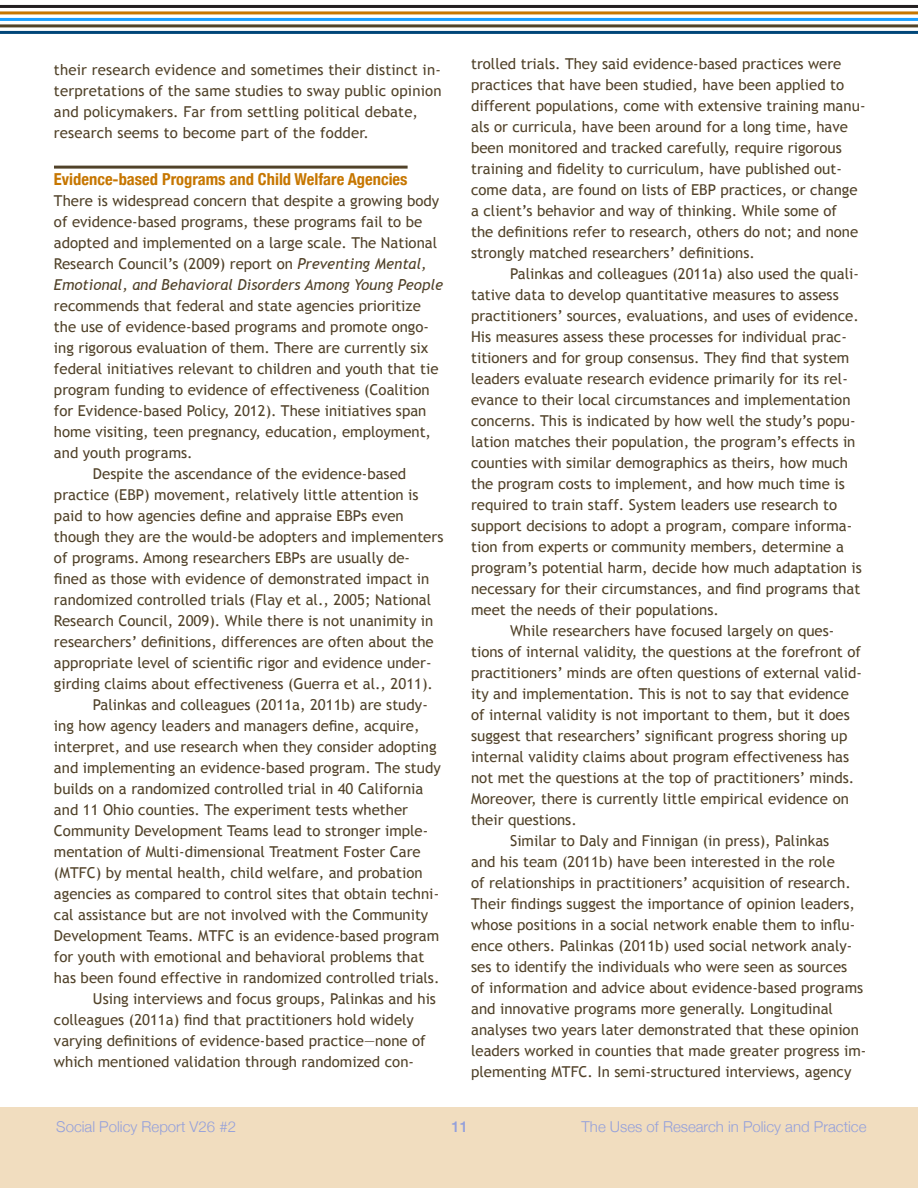
<style>
.page{position:relative;width:918px;height:1188px;background:#fff}
.page>*{position:absolute;margin:0;border:0;box-sizing:border-box;transform-origin:0 0}
.Subhead2{font:700 condensed 16.5px "Helvetica Neue";color:#c67600}
.BodyText{font:15px/21px "Trebuchet MS";color:#514229}
._1st_Para{font:15px/21px "Trebuchet MS";color:#514229}
.t1{font:300 15px "Helvetica Neue";color:#94a0db}
.t2{font:500 15px "Helvetica Neue";color:#94a0db}
.s1{font-style:italic}
</style>
<div class="page">
<div style="left:0;top:1107px;width:918px;height:81px;background:#f1ddbf"></div>
<hr style="left:0;top:5px;width:918px;height:3px;background:#231f20">
<hr style="left:0;top:11px;width:918px;height:3px;background:#c67600">
<hr style="left:0;top:18px;width:918px;height:3px;background:#1a9eff">
<hr style="left:0;top:24px;width:918px;height:3px;background:#514229">
<hr style="left:0;top:31px;width:918px;height:3px;background:#004679">
<hr style="left:54px;top:166px;width:354px;height:3px;background:#514229">
<p class="BodyText" style="left:54px;top:59px;width:389px">their research evidence and sometimes their distinct in&shy;terpretations of the same studies to sway public opinion and policymakers. Far from settling political debate, research seems to become part of the fodder.</p>
<p class="Subhead2" style="left:54px;top:165px;width:355px">Evidence-based Programs and Child Welfare Agencies</p>
<p class="_1st_Para" style="left:54px;top:190px;width:391px">There is widespread concern that despite a growing body of evidence-based programs, these programs fail to be adopted and implemented on a large scale. The National Research Council’s (2009) report on <span class="s1">Preventing Mental, Emotional, and Behavioral Disorders Among Young People </span>recommends that federal and state agencies prioritize the use of evidence-based programs and promote ongo&shy;ing rigorous evaluation of them. There are currently six federal initiatives relevant to children and youth that tie program funding to evidence of effectiveness (Coalition for Evidence-based Policy, 2012). These initiatives span home visiting, teen pregnancy, education, employment, and youth programs.</p>
<p class="BodyText" style="left:54px;top:463px;width:391px;text-indent:39px">Despite the ascendance of the evidence-based practice (EBP) movement, relatively little attention is paid to how agencies define and appraise EBPs even though they are the would-be adopters and implementers of programs. Among researchers EBPs are usually de&shy;fined as those with evidence of demonstrated impact in randomized controlled trials (Flay et al., 2005; National Research Council, 2009). While there is not unanimity in researchers’ definitions, differences are often about the appropriate level of scientific rigor and evidence under&shy;girding claims about effectiveness (Guerra et al., 2011).</p>
<p class="BodyText" style="left:54px;top:694px;width:388px;text-indent:39px">Palinkas and colleagues (2011a, 2011b) are study&shy;ing how agency leaders and managers define, acquire, interpret, and use research when they consider adopting and implementing an evidence-based program. The study builds on a randomized controlled trial in 40 California and 11 Ohio counties. The experiment tests whether Community Development Teams lead to stronger imple&shy;mentation of Multi-dimensional Treatment Foster Care (MTFC) by mental health, child welfare, and probation agencies as compared to control sites that obtain techni&shy;cal assistance but are not involved with the Community Development Teams. MTFC is an evidence-based program for youth with emotional and behavioral problems that has been found effective in randomized controlled trials.</p>
<p class="BodyText" style="left:54px;top:988px;width:384px;text-indent:39px">Using interviews and focus groups, Palinkas and his colleagues (2011a) find that practitioners hold widely varying definitions of evidence-based practice—none of which mentioned validation through randomized con-</p>
<p class="BodyText" style="left:471px;top:53px;width:396px">trolled trials. They said evidence-based practices were practices that have been studied, have been applied to different populations, come with extensive training manu&shy;als or curricula, have been around for a long time, have been monitored and tracked carefully, require rigorous training and fidelity to curriculum, have published out&shy;come data, are found on lists of EBP practices, or change a client’s behavior and way of thinking. While some of<br>the definitions refer to research, others do not; and none strongly matched researchers’ definitions.</p>
<p class="BodyText" style="left:471px;top:263px;width:392px;text-indent:39px">Palinkas and colleagues (2011a) also used the quali&shy;tative data to develop quantitative measures to assess practitioners’ sources, evaluations, and uses of evidence.<br>His measures assess these processes for individual prac&shy;titioners and for group consensus. They find that system leaders evaluate research evidence primarily for its rel&shy;evance to their local circumstances and implementation concerns. This is indicated by how well the study’s popu&shy;lation matches their population, the program’s effects in counties with similar demographics as theirs, how much the program costs to implement, and how much time is required to train staff. System leaders use research to support decisions to adopt a program, compare informa&shy;tion from experts or community members, determine a program’s potential harm, decide how much adaptation is necessary for their circumstances, and find programs that meet the needs of their populations.</p>
<p class="BodyText" style="left:471px;top:620px;width:392px;text-indent:39px">While researchers have focused largely on ques&shy;tions of internal validity, the questions at the forefront of practitioners’ minds are often questions of external valid&shy;ity and implementation. This is not to say that evidence of internal validity is not important to them, but it does suggest that researchers’ significant progress shoring up internal validity claims about program effectiveness has not met the questions at the top of practitioners’ minds.<br>Moreover, there is currently little empirical evidence on their questions.</p>
<p class="BodyText" style="left:471px;top:830px;width:397px;text-indent:39px">Similar to Daly and Finnigan (in press), Palinkas<br>and his team (2011b) have been interested in the role<br>of relationships in practitioners’ acquisition of research.<br>Their findings suggest the importance of opinion leaders, whose positions in a social network enable them to influ&shy;ence others. Palinkas (2011b) used social network analy&shy;ses to identify the individuals who were seen as sources<br>of information and advice about evidence-based programs and innovative programs more generally. Longitudinal analyses two years later demonstrated that these opinion leaders worked in counties that made greater progress im&shy;plementing MTFC. In semi-structured interviews, agency</p>
<p class="t1" style="left:56px;top:1115px;width:181px">Social Policy Report V26 #2</p>
<p class="t2" style="left:451px;top:1115px;width:18px">11</p>
<p class="t1" style="left:582px;top:1115px;width:286px">The Uses of Research in Policy and Practice</p>
</div>
